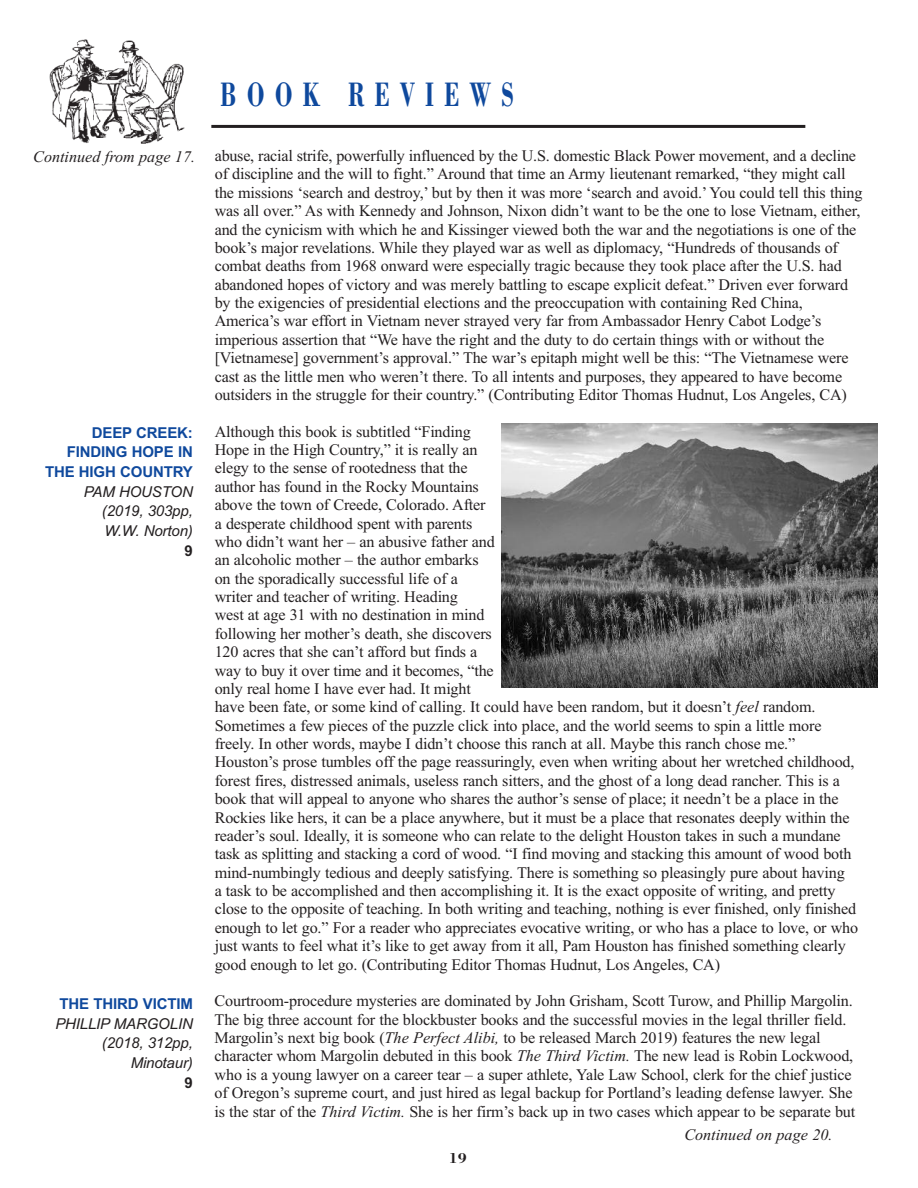
<style>
.page{position:relative;width:918px;height:1188px;background:#fff}
.page>*{position:absolute;margin:0;border:0;box-sizing:border-box;transform-origin:0 0}
.t1{font:700 36px "Bodoni BT";letter-spacing:.425em;color:#0f499d;scale:.65 1}
.t2{font:16.2px/18.3px "Times New Roman";letter-spacing:-.01em;color:#231f20}
.t3{font:italic 16.2px "Times New Roman";color:#231f20}
.t4{font:italic 15px/19.6px "Arial";letter-spacing:-.01em;color:#231f20;text-align:justify}
.t5{font:700 15px/19.6px "Arial";letter-spacing:-.01em;color:#0f499d;text-align:right}
.t6{font:700 15px "Bodoni BT";color:#231f20}
.t7{font:700 15px "Arial";color:#231f20}
.s1{font-style:italic}
</style>
<div class="page">
<img style="left:49px;top:39px;width:136px;height:105px">
<hr style="left:211px;top:125px;width:594px;height:3px;background:#231f20">
<img style="left:501px;top:424px;width:377px;height:263px">
<p class="t3" style="left:33px;top:147px;width:163px">Continued from page 17.</p>
<p class="t5" style="left:45px;top:423px;width:149px">DEEP CREEK:<br>FINDING HOPE IN<br>THE HIGH COUNTRY</p>
<p class="t4" style="left:102px;top:482px;width:92px;text-indent:-18px">PAM HOUSTON (2019, 303pp, W.W. Norton)</p>
<p class="t7" style="left:184px;top:542px;width:10px">9</p>
<p class="t5" style="left:60px;top:994px;width:135px">THE THIRD VICTIM</p>
<p class="t4" style="left:55px;top:1014px;width:139px;text-align:right">PHILLIP MARGOLIN (2018, 312pp,<br>Minotaur)</p>
<p class="t7" style="left:184px;top:1074px;width:10px">9</p>
<h1 class="t1" style="left:220px;top:83px;width:453px">BOOK REVIEWS</h1>
<p class="t2" style="left:215px;top:146px;width:649px">abuse, racial strife, powerfully influenced by the U.S. domestic Black Power movement, and a decline of discipline and the will to fight.” Around that time an Army lieutenant remarked, “they might call the missions ‘search and destroy,’ but by then it was more ‘search and avoid.’You could tell this thing was all over.” As with Kennedy and Johnson, Nixon didn’t want to be the one to lose Vietnam, either, and the cynicism with which he and Kissinger viewed both the war and the negotiations is one of the book’s major revelations. While they played war as well as diplomacy, “Hundreds of thousands of combat deaths from 1968 onward were especially tragic because they took place after the U.S. had abandoned hopes of victory and was merely battling to escape explicit defeat.” Driven ever forward by the exigencies of presidential elections and the preoccupation with containing Red China, America’s war effort in Vietnam never strayed very far from Ambassador Henry Cabot Lodge’s imperious assertion that “We have the right and the duty to do certain things with or without the [Vietnamese] government’s approval.” The war’s epitaph might well be this: “The Vietnamese were cast as the little men who weren’t there. To all intents and purposes, they appeared to have become outsiders in the struggle for their country.” (Contributing Editor Thomas Hudnut, Los Angeles, CA)</p>
<p class="t2" style="left:215px;top:422px;width:645px">Although this book is subtitled “Finding<br>Hope in the High Country,” it is really an<br>elegy to the sense of rootedness that the<br>author has found in the Rocky Mountains<br>above the town of Creede, Colorado. After<br>a desperate childhood spent with parents<br>who didn’t want her – an abusive father and<br>an alcoholic mother – the author embarks<br>on the sporadically successful life of a<br>writer and teacher of writing. Heading<br>west at age 31 with no destination in mind<br>following her mother’s death, she discovers<br>120 acres that she can’t afford but finds a<br>way to buy it over time and it becomes, “the<br>only real home I have ever had. It might<br>have been fate, or some kind of calling. It could have been random, but it doesn’t <span class="s1">feel</span> random.<br>Sometimes a few pieces of the puzzle click into place, and the world seems to spin a little more freely. In other words, maybe I didn’t choose this ranch at all. Maybe this ranch chose me.” Houston’s prose tumbles off the page reassuringly, even when writing about her wretched childhood, forest fires, distressed animals, useless ranch sitters, and the ghost of a long dead rancher. This is a book that will appeal to anyone who shares the author’s sense of place; it needn’t be a place in the Rockies like hers, it can be a place anywhere, but it must be a place that resonates deeply within the reader’s soul. Ideally, it is someone who can relate to the delight Houston takes in such a mundane task as splitting and stacking a cord of wood. “I find moving and stacking this amount of wood both mind-numbingly tedious and deeply satisfying. There is something so pleasingly pure about having<br>a task to be accomplished and then accomplishing it. It is the exact opposite of writing, and pretty close to the opposite of teaching. In both writing and teaching, nothing is ever finished, only finished enough to let go.” For a reader who appreciates evocative writing, or who has a place to love, or who just wants to feel what it’s like to get away from it all, Pam Houston has finished something clearly good enough to let go. (Contributing Editor Thomas Hudnut, Los Angeles, CA)</p>
<p class="t2" style="left:215px;top:992px;width:642px">Courtroom-procedure mysteries are dominated by John Grisham, Scott Turow, and Phillip Margolin.<br>The big three account for the blockbuster books and the successful movies in the legal thriller field.<br>Margolin’s next big book (<span class="s1">The Perfect Alibi,</span> to be released March 2019) features the new legal character whom Margolin debuted in this book <span class="s1">The Third Victim.</span> The new lead is Robin Lockwood, who is a young lawyer on a career tear – a super athlete, Yale Law School, clerk for the chief justice of Oregon’s supreme court, and just hired as legal backup for Portland’s leading defense lawyer. She is the star of the <span class="s1">Third Victim.</span> She is her firm’s back up in two cases which appear to be separate but</p>
<p class="t3" style="left:684px;top:1125px;width:150px">Continued on page 20.</p>
<p class="t6" style="left:449px;top:1153px;width:20px">19</p>
</div>
